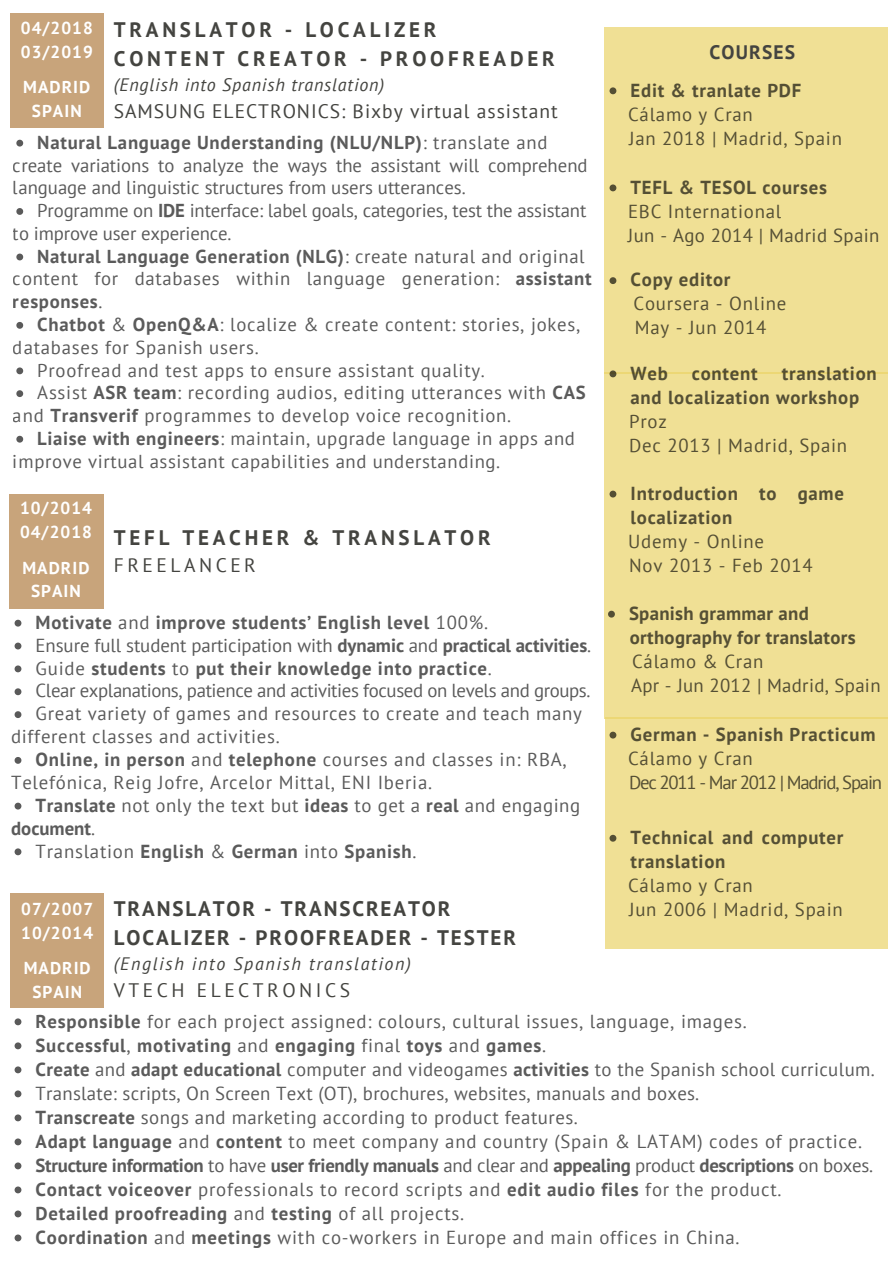
<style>
.page{position:relative;width:894px;height:1264px;background:#fff}
.page>*{position:absolute;margin:0;border:0;box-sizing:border-box;transform-origin:0 0}
.t1{font:700 21px/29.2px "PT Sans";letter-spacing:.18em;color:#444440}
.t2{font:700 21px/29.2px "PT Sans";letter-spacing:.09em;color:#444440}
.t3{font:19.5px "PT Sans";letter-spacing:.05em;color:#444440}
.t4{font:19.5px "PT Sans";letter-spacing:.18em;color:#444440}
.t5{font:700 19.5px "PT Sans";letter-spacing:.06em;color:#444440}
.t6{font:18.75px/24px "PT Sans";letter-spacing:.035em;color:#000}
.t7{font:700 18.75px/24px "PT Sans";letter-spacing:.04em;color:#000}
.t8{font:18.75px/22.8px "PT Sans";letter-spacing:-.005em;color:#000}
.t9{font:18.75px/22.8px "PT Sans";color:#000}
.t10{font:18.75px "PT Sans";letter-spacing:-.01em;color:#000}
.t11{font:700 18.75px/24px "PT Sans";letter-spacing:.015em;color:#000}
.t12{font:18.75px/24px "PT Sans";letter-spacing:-.065em;color:#000}
.t13{font:18.75px/24px "PT Sans";letter-spacing:.015em;color:#000}
.t14{font:700 18.75px "PT Sans";color:#000}
.t15{font:italic 18px "PT Sans";letter-spacing:.09em;color:#444440}
.t16{font:italic 18px "PT Sans";letter-spacing:.045em;color:#444440}
.t17{font:700 17.25px/23.4px "PT Sans";letter-spacing:.06em;color:#fff}
.s1{font-weight:400}
.s2{font-weight:700}
</style>
<div class="page">
<div style="left:10px;top:493px;width:93px;height:115px;background:#c8a47b"></div>
<svg style="left:15px;top:619px;width:6px;height:7px"></svg>
<svg style="left:15px;top:642px;width:6px;height:7px"></svg>
<svg style="left:15px;top:665px;width:6px;height:7px"></svg>
<svg style="left:15px;top:688px;width:6px;height:7px"></svg>
<svg style="left:15px;top:711px;width:6px;height:7px"></svg>
<svg style="left:15px;top:757px;width:6px;height:6px"></svg>
<svg style="left:15px;top:802px;width:6px;height:7px"></svg>
<svg style="left:15px;top:848px;width:6px;height:7px"></svg>
<div style="left:10px;top:893px;width:94px;height:115px;background:#c8a47b"></div>
<svg style="left:15px;top:1018px;width:6px;height:7px"></svg>
<svg style="left:15px;top:1042px;width:6px;height:7px"></svg>
<svg style="left:15px;top:1066px;width:6px;height:7px"></svg>
<svg style="left:15px;top:1090px;width:6px;height:7px"></svg>
<svg style="left:15px;top:1114px;width:6px;height:7px"></svg>
<svg style="left:15px;top:1138px;width:6px;height:7px"></svg>
<svg style="left:15px;top:1162px;width:6px;height:7px"></svg>
<svg style="left:15px;top:1186px;width:6px;height:7px"></svg>
<svg style="left:15px;top:1210px;width:6px;height:7px"></svg>
<svg style="left:15px;top:1234px;width:6px;height:7px"></svg>
<div style="left:604px;top:27px;width:283px;height:347px;background:#f0e095"></div>
<div style="left:604px;top:372px;width:283px;height:347px;background:#f0e095"></div>
<div style="left:604px;top:717px;width:283px;height:231px;background:#f0e095"></div>
<svg style="left:16px;top:140px;width:7px;height:6px"></svg>
<svg style="left:16px;top:208px;width:7px;height:7px"></svg>
<svg style="left:16px;top:253px;width:7px;height:7px"></svg>
<svg style="left:16px;top:322px;width:7px;height:7px"></svg>
<svg style="left:16px;top:367px;width:7px;height:7px"></svg>
<svg style="left:16px;top:390px;width:7px;height:7px"></svg>
<svg style="left:16px;top:436px;width:7px;height:6px"></svg>
<div style="left:10px;top:13px;width:94px;height:114px;background:#c8a47b"></div>
<svg style="left:609px;top:87px;width:7px;height:7px"></svg>
<svg style="left:609px;top:184px;width:7px;height:7px"></svg>
<svg style="left:609px;top:277px;width:7px;height:7px"></svg>
<svg style="left:609px;top:370px;width:7px;height:7px"></svg>
<svg style="left:609px;top:490px;width:7px;height:7px"></svg>
<svg style="left:608px;top:610px;width:6px;height:7px"></svg>
<svg style="left:609px;top:731px;width:7px;height:7px"></svg>
<svg style="left:609px;top:834px;width:7px;height:7px"></svg>
<p class="t1" style="left:114px;top:14px;width:442px">TRANSLATOR - LOCALIZER<br>CONTENT CREATOR - PROOFREADER</p>
<p class="t16" style="left:114px;top:73px;width:272px">(English into Spanish translation)</p>
<p class="t3" style="left:114px;top:99px;width:445px">SAMSUNG ELECTRONICS: Bixby virtual assistant</p>
<p class="t17" style="left:21px;top:16px;width:73px">04/2018<br>03/2019</p>
<p class="t17" style="left:23px;top:75px;width:69px;text-align:center">MADRID<br>SPAIN</p>
<p class="t7" style="left:630px;top:78px;width:172px">Edit &amp; tranlate PDF</p>
<p class="t5" style="left:709px;top:40px;width:87px">COURSES</p>
<p class="t6" style="left:628px;top:102px;width:215px">Cálamo y Cran<br>Jan 2018 | Madrid, Spain</p>
<p class="t7" style="left:630px;top:175px;width:198px">TEFL &amp; TESOL courses</p>
<p class="t6" style="left:627px;top:199px;width:253px">EBC International<br>Jun - Ago 2014 | Madrid Spain</p>
<p class="t7" style="left:630px;top:267px;width:101px">Copy editor</p>
<p class="t6" style="left:633px;top:291px;width:154px">Coursera - Online<br>May - Jun 2014</p>
<p class="t7" style="left:630px;top:361px;width:39px">Web</p>
<p class="t7" style="left:691px;top:361px;width:67px">content</p>
<p class="t7" style="left:37px;top:130px;width:511px">Natural Language Understanding (NLU/NLP)<span class="s1">: translate and</span></p>
<p class="t9" style="left:13px;top:153px;width:576px">create variations to analyze the ways the assistant will comprehend language and linguistic structures from users utterances.</p>
<p class="t10" style="left:13px;top:221px;width:220px">to improve user experience.</p>
<p class="t6" style="left:13px;top:267px;width:580px;line-height:22.8px">content for databases within language generation: <span class="s2">assistant responses</span>.</p>
<p class="t6" style="left:13px;top:335px;width:247px">databases for Spanish users.</p>
<p class="t10" style="left:37px;top:198px;width:550px">Programme on <span class="s2">IDE</span> interface: label goals, categories, test the assistant</p>
<p class="t7" style="left:37px;top:244px;width:549px">Natural Language Generation (NLG)<span class="s1">: create natural and original</span></p>
<p class="t6" style="left:37px;top:312px;width:544px"><span class="s2">Chatbot</span> &amp; <span class="s2">OpenQ&amp;A</span>: localize &amp; create content: stories, jokes,</p>
<p class="t6" style="left:37px;top:358px;width:550px;line-height:22.8px">Proofread and test apps to ensure assistant quality.<br>Assist <span class="s2">ASR team</span>: recording audios, editing utterances with <span class="s2">CAS</span></p>
<p class="t6" style="left:37px;top:426px;width:539px"><span class="s2">Liaise with engineers</span>: maintain, upgrade language in apps and</p>
<p class="t7" style="left:630px;top:361px;width:248px;text-indent:151px">translation and localization workshop</p>
<p class="t6" style="left:629px;top:408px;width:219px">Proz<br>Dec 2013 | Madrid, Spain</p>
<p class="t7" style="left:630px;top:481px;width:215px">Introduction to game localization</p>
<p class="t6" style="left:628px;top:529px;width:186px">Udemy - Online<br>Nov 2013 - Feb 2014</p>
<p class="t11" style="left:629px;top:601px;width:228px">Spanish grammar and orthography for translators</p>
<p class="t13" style="left:631px;top:649px;width:251px">Cálamo &amp; Cran<br>Apr - Jun 2012 | Madrid, Spain</p>
<p class="t7" style="left:630px;top:722px;width:246px">German - Spanish Practicum</p>
<p class="t12" style="left:628px;top:745px;width:255px">Cálamo y Cran<br>Dec 2011 - Mar 2012 | Madrid, Spain</p>
<p class="t7" style="left:630px;top:825px;width:214px">Technical and computer translation</p>
<p class="t6" style="left:628px;top:873px;width:216px">Cálamo y Cran<br>Jun 2006 | Madrid, Spain</p>
<p class="t6" style="left:13px;top:403px;width:499px">and <span class="s2">Transverif</span> programmes to develop voice recognition.</p>
<p class="t6" style="left:13px;top:448px;width:488px">improve virtual assistant capabilities and understanding.</p>
<p class="t17" style="left:20px;top:496px;width:73px">10/2014<br>04/2018</p>
<p class="t17" style="left:22px;top:555px;width:68px;text-align:center">MADRID<br>SPAIN</p>
<p class="t1" style="left:114px;top:522px;width:378px">TEFL TEACHER &amp; TRANSLATOR</p>
<p class="t4" style="left:114px;top:552px;width:143px">FREELANCER</p>
<p class="t8" style="left:36px;top:610px;width:557px"><span class="s2">Motivate</span> and <span class="s2">improve students’ English level</span> 100%.<br>Ensure full student participation with <span class="s2">dynamic</span> and <span class="s2">practical activities</span>.<br>Guide <span class="s2">students</span> to <span class="s2">put their knowledge into practice</span>.<br>Clear explanations, patience and activities focused on levels and groups.<br>Great variety of games and resources to create and teach many</p>
<p class="t6" style="left:36px;top:747px;width:532px"><span class="s2">Online, in person</span> and <span class="s2">telephone</span> courses and classes in: RBA,</p>
<p class="t6" style="left:36px;top:792px;width:546px"><span class="s2">Translate</span> not only the text but <span class="s2">ideas</span> to get a <span class="s2">real</span> and engaging</p>
<p class="t7" style="left:36px;top:838px;width:382px"><span class="s1">Translation</span> English <span class="s1">&amp;</span> German <span class="s1">into</span> Spanish<span class="s1">.</span></p>
<p class="t6" style="left:11px;top:724px;width:270px">different classes and activities.</p>
<p class="t6" style="left:11px;top:770px;width:422px">Telefónica, Reig Jofre, Arcelor Mittal, ENI Iberia.</p>
<p class="t14" style="left:11px;top:815px;width:85px">document<span class="s1">.</span></p>
<p class="t2" style="left:114px;top:893px;width:403px">TRANSLATOR - TRANSCREATOR<br>LOCALIZER - PROOFREADER - TESTER</p>
<p class="t15" style="left:114px;top:952px;width:299px">(English into Spanish translation)</p>
<p class="t4" style="left:114px;top:977px;width:238px">VTECH ELECTRONICS</p>
<p class="t6" style="left:36px;top:1008px;width:840px"><span class="s2">Responsible</span> for each project assigned: colours, cultural issues, language, images.<br><span class="s2">Successful</span>, <span class="s2">motivating</span> and <span class="s2">engaging</span> final <span class="s2">toys</span> and <span class="s2">games</span>.<br><span class="s2">Create</span> and <span class="s2">adapt educational</span> computer and videogames <span class="s2">activities</span> to the Spanish school curriculum.<br>Translate: scripts, On Screen Text (OT), brochures, websites, manuals and boxes.<br><span class="s2">Transcreate</span> songs and marketing according to product features.<br><span class="s2">Adapt language</span> and <span class="s2">content</span> to meet company and country (Spain &amp; LATAM) codes of practice.<br><span class="s2">Structure information</span> to have <span class="s2">user friendly manuals</span> and clear and <span class="s2">appealing</span> product <span class="s2">descriptions</span> on boxes.<br><span class="s2">Contact voiceover</span> professionals to record scripts and <span class="s2">edit audio files</span> for the product.<br><span class="s2">Detailed proofreading</span> and <span class="s2">testing</span> of all projects.<br><span class="s2">Coordination</span> and <span class="s2">meetings</span> with co-workers in Europe and main offices in China.</p>
<p class="t17" style="left:21px;top:897px;width:73px">07/2007<br>10/2014</p>
<p class="t17" style="left:24px;top:956px;width:68px;text-align:center">MADRID<br>SPAIN</p>
</div>
